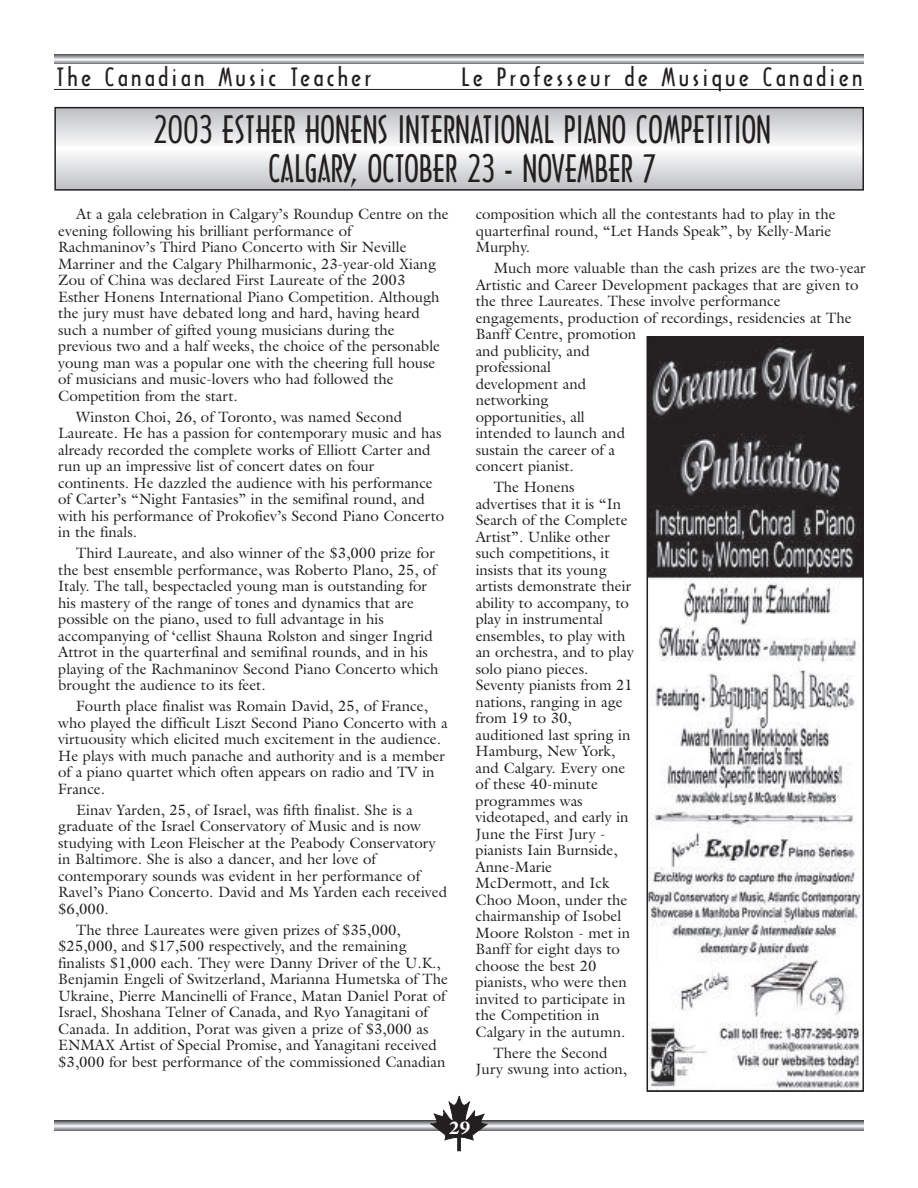
<style>
.page{position:relative;width:918px;height:1188px;background:#fff}
.page>*{position:absolute;margin:0;border:0;box-sizing:border-box;transform-origin:0 0}
.t1{font:36px/39px "Arquitectura";color:#231f20;text-align:center}
.t2{font:24px "Arquitectura";letter-spacing:.11em;color:#231f20;scale:1.2 1}
.t3{font:900 18px "Galliard";color:#fff}
.t4{font:15px/16.5px "Galliard";color:#231f20}
</style>
<div class="page">
<svg style="left:57px;top:110px;width:804px;height:78px"></svg>
<div style="left:54px;top:107px;width:810px;height:84px;border:2px solid #231f20"></div>
<svg style="left:54px;top:1121px;width:810px;height:9px;background:#b0b1b4"></svg>
<svg style="left:431px;top:1096px;width:56px;height:55px"></svg>
<svg style="left:54px;top:54px;width:810px;height:10px;background:#a9aaad"></svg>
<hr style="left:54px;top:89px;width:810px;height:1px;background:#231f20">
<img style="left:650px;top:339px;width:211px;height:750px">
<div style="left:647px;top:336px;width:217px;height:756px;border:2px solid #231f20"></div>
<h2 class="t2" style="left:56px;top:63px;width:264px">The Canadian Music Teacher</h2>
<h2 class="t2" style="left:461px;top:63px;width:336px">Le Professeur de Musique Canadien</h2>
<h1 class="t1" style="left:153px;top:111px;width:620px">2003 ESTHER HONENS INTERNATIONAL PIANO COMPETITION<br>CALGARY, OCTOBER 23 - NOVEMBER 7</h1>
<p class="t4" style="left:58px;top:206px;width:392px;text-indent:18px">At a gala celebration in Calgary’s Roundup Centre on the evening following his brilliant performance of Rachmaninov’s Third Piano Concerto with Sir Neville Marriner and the Calgary Philharmonic, 23-year-old Xiang Zou of China was declared First Laureate of the 2003<br>Esther Honens International Piano Competition. Although the jury must have debated long and hard, having heard such a number of gifted young musicians during the previous two and a half weeks, the choice of the personable young man was a popular one with the cheering full house of musicians and music-lovers who had followed the Competition from the start.</p>
<p class="t4" style="left:58px;top:408px;width:388px;text-indent:18px">Winston Choi, 26, of Toronto, was named Second Laureate. He has a passion for contemporary music and has already recorded the complete works of Elliott Carter and run up an impressive list of concert dates on four continents. He dazzled the audience with his performance of Carter’s “Night Fantasies” in the semifinal round, and with his performance of Prokofiev’s Second Piano Concerto in the finals.</p>
<p class="t4" style="left:58px;top:545px;width:382px;text-indent:18px">Third Laureate, and also winner of the $3,000 prize for the best ensemble performance, was Roberto Plano, 25, of Italy. The tall, bespectacled young man is outstanding for his mastery of the range of tones and dynamics that are possible on the piano, used to full advantage in his accompanying of ‘cellist Shauna Rolston and singer Ingrid Attrot in the quarterfinal and semifinal rounds, and in his playing of the Rachmaninov Second Piano Concerto which brought the audience to its feet.</p>
<p class="t4" style="left:58px;top:698px;width:391px;text-indent:18px">Fourth place finalist was Romain David, 25, of France, who played the difficult Liszt Second Piano Concerto with a virtuousity which elicited much excitement in the audience.<br>He plays with much panache and authority and is a member of a piano quartet which often appears on radio and TV in France.</p>
<p class="t4" style="left:58px;top:801px;width:390px;text-indent:18px">Einav Yarden, 25, of Israel, was fifth finalist. She is a graduate of the Israel Conservatory of Music and is now studying with Leon Fleischer at the Peabody Conservatory in Baltimore. She is also a dancer, and her love of contemporary sounds was evident in her performance of Ravel’s Piano Concerto. David and Ms Yarden each received $6,000.</p>
<p class="t4" style="left:58px;top:921px;width:391px;text-indent:18px">The three Laureates were given prizes of $35,000, $25,000, and $17,500 respectively, and the remaining finalists $1,000 each. They were Danny Driver of the U.K., Benjamin Engeli of Switzerland, Marianna Humetska of The Ukraine, Pierre Mancinelli of France, Matan Daniel Porat of Israel, Shoshana Telner of Canada, and Ryo Yanagitani of Canada. In addition, Porat was given a prize of $3,000 as ENMAX Artist of Special Promise, and Yanagitani received $3,000 for best performance of the commissioned Canadian</p>
<p class="t4" style="left:476px;top:206px;width:362px">composition which all the contestants had to play in the quarterfinal round, “Let Hands Speak”, by Kelly-Marie<br>Murphy.</p>
<p class="t4" style="left:476px;top:260px;width:392px;text-indent:18px">Much more valuable than the cash prizes are the two-year<br>Artistic and Career Development packages that are given to the three Laureates. These involve performance engagements, production of recordings, residencies at The<br>Banff Centre, promotion<br>and publicity, and<br>professional<br>development and<br>networking<br>opportunities, all<br>intended to launch and<br>sustain the career of a<br>concert pianist.</p>
<p class="t4" style="left:476px;top:479px;width:160px;text-indent:18px">The Honens advertises that it is “In<br>Search of the Complete<br>Artist”. Unlike other such competitions, it insists that its young artists demonstrate their ability to accompany, to play in instrumental ensembles, to play with an orchestra, and to play solo piano pieces.<br>Seventy pianists from 21 nations, ranging in age from 19 to 30, auditioned last spring in<br>Hamburg, New York, and Calgary. Every one of these 40-minute programmes was videotaped, and early in<br>June the First Jury - pianists Iain Burnside,<br>Anne-Marie<br>McDermott, and Ick<br>Choo Moon, under the chairmanship of Isobel<br>Moore Rolston - met in<br>Banff for eight days to choose the best 20 pianists, who were then invited to participate in the Competition in<br>Calgary in the autumn.</p>
<p class="t4" style="left:476px;top:1044px;width:153px;text-align:center">There the Second<br>Jury swung into action,</p>
<p class="t3" style="left:449px;top:1121px;width:22px">29</p>
</div>
